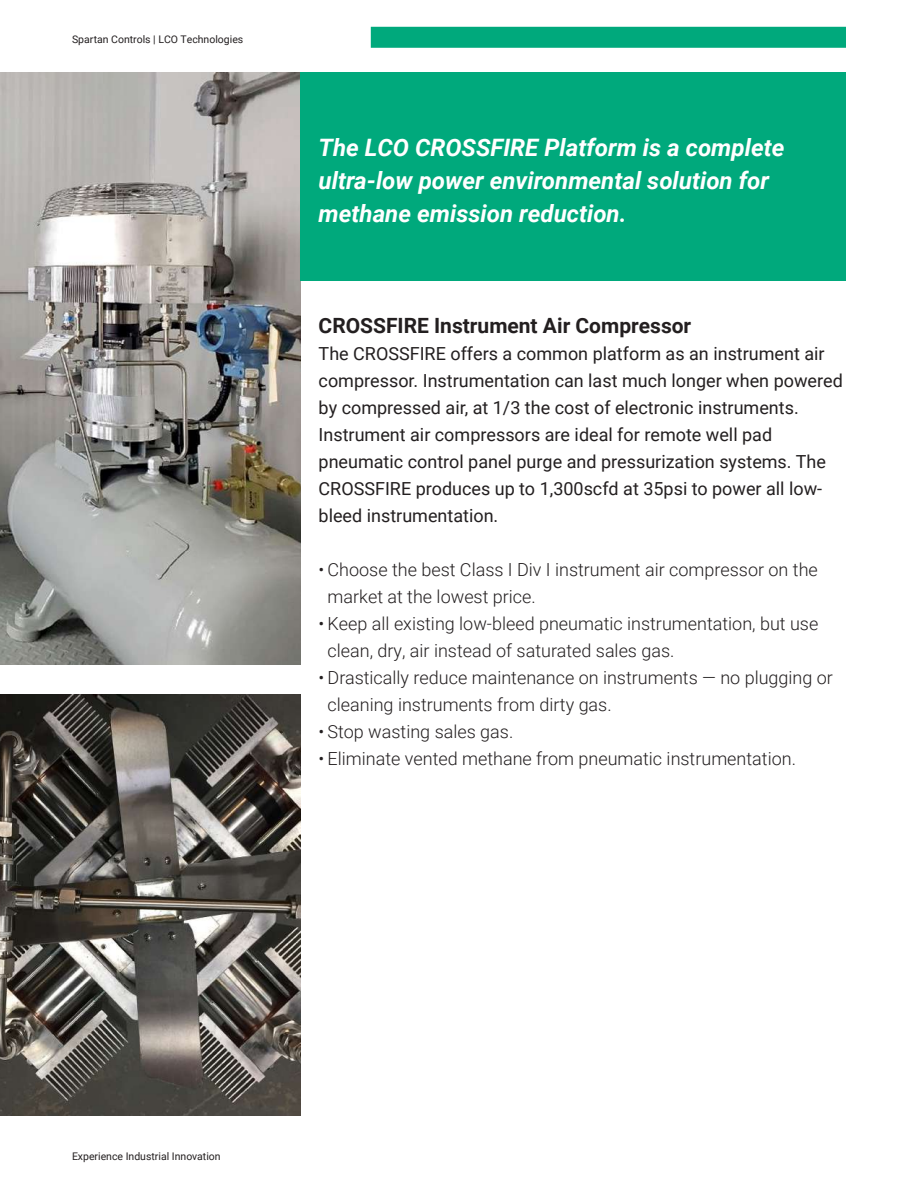
<style>
.page{position:relative;width:918px;height:1188px;background:#fff}
.page>*{position:absolute;margin:0;border:0;box-sizing:border-box;transform-origin:0 0}
.t1{font:italic 700 24px/33px "Roboto";color:#fff}
.t2{font:700 21px "Roboto";color:#231f20}
.t3{font:300 18px/27px "Roboto";color:#231f20}
.t4{font:18px/27px "Roboto";color:#231f20}
.t5{font:10.5px "Roboto";color:#231f20}
</style>
<div class="page">
<img style="left:0;top:72px;width:301px;height:592px">
<img style="left:0;top:695px;width:301px;height:421px">
<div style="left:301px;top:72px;width:545px;height:209px;background:#00a97c"></div>
<div style="left:371px;top:27px;width:475px;height:21px;background:#00a97c"></div>
<p class="t5" style="left:72px;top:32px;width:173px">Spartan Controls | LCO Technologies</p>
<h1 class="t1" style="left:319px;top:130px;width:467px">The LCO CROSSFIRE Platform is a complete ultra-low power environmental solution for methane emission reduction.</h1>
<p class="t2" style="left:319px;top:311px;width:374px">CROSSFIRE Instrument Air Compressor</p>
<p class="t4" style="left:319px;top:340px;width:526px">The CROSSFIRE offers a common platform as an instrument air compressor. Instrumentation can last much longer when powered by compressed air, at 1/3 the cost of electronic instruments.<br>Instrument air compressors are ideal for remote well pad pneumatic control panel purge and pressurization systems. The CROSSFIRE produces up to 1,300scfd at 35psi to power all low&shy;bleed instrumentation.</p>
<p class="t3" style="left:328px;top:556px;width:492px;text-indent:-9px">• Choose the best Class I Div I instrument air compressor on the market at the lowest price.</p>
<p class="t3" style="left:328px;top:610px;width:492px;text-indent:-9px">• Keep all existing low-bleed pneumatic instrumentation, but use clean, dry, air instead of saturated sales gas.</p>
<p class="t3" style="left:328px;top:664px;width:507px;text-indent:-9px">• Drastically reduce maintenance on instruments — no plugging or cleaning instruments from dirty gas.</p>
<p class="t3" style="left:319px;top:718px;width:196px">• Stop wasting sales gas.</p>
<p class="t3" style="left:319px;top:745px;width:479px">• Eliminate vented methane from pneumatic instrumentation.</p>
<p class="t5" style="left:72px;top:1149px;width:150px">Experience Industrial Innovation</p>
</div>
